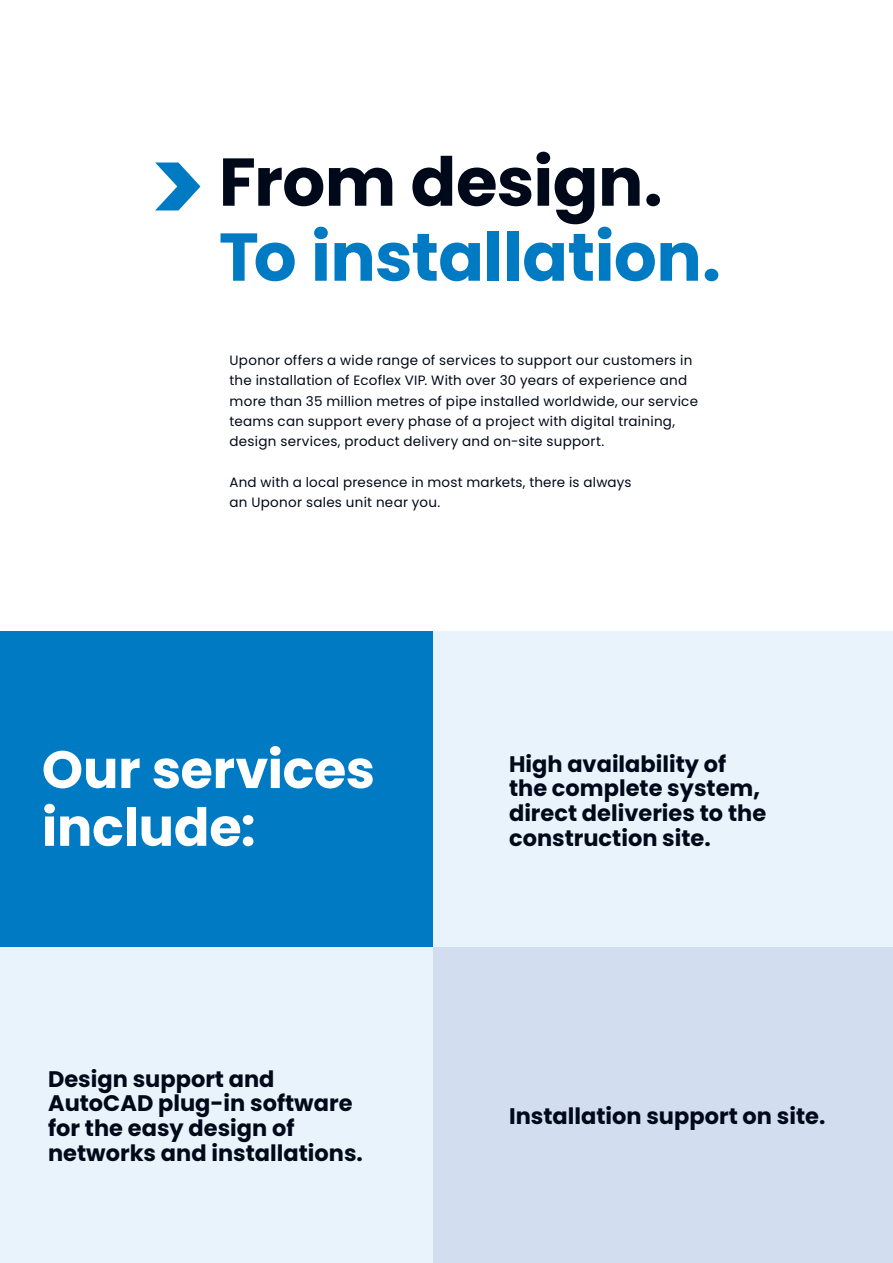
<style>
.page{position:relative;width:893px;height:1263px;background:#fff}
.page>*{position:absolute;margin:0;border:0;box-sizing:border-box;transform-origin:0 0}
.t1{font:700 67.5px "Poppins";letter-spacing:-.01em;color:#007bc3}
.t2{font:700 67.5px "Poppins";letter-spacing:-.01em;color:#000919}
.t3{font:700 52.5px/57.8px "Poppins";letter-spacing:-.005em;color:#fff}
.t4{font:700 22.5px/24.8px "Poppins";color:#000919}
.t5{font:13.5px/20.2px "Poppins";letter-spacing:.02em;color:#000919}
</style>
<div class="page">
<div style="left:432px;top:947px;width:461px;height:316px;background:#d2deef"></div>
<div style="left:432px;top:631px;width:461px;height:316px;background:#e8f3fb"></div>
<div style="left:0;top:947px;width:432px;height:316px;background:#e8f3fb"></div>
<div style="left:0;top:631px;width:433px;height:316px;background:#007bc3"></div>
<svg style="left:155px;top:162px;width:45px;height:48px"></svg>
<h1 class="t2" style="left:219px;top:143px;width:445px">From design.</h1>
<h1 class="t1" style="left:219px;top:218px;width:504px">To installation.</h1>
<p class="t5" style="left:230px;top:350px;width:470px">Uponor offers a wide range of services to support our customers in the installation of Ecoflex VIP. With over 30 years of experience and more than 35 million metres of pipe installed worldwide, our service teams can support every phase of a project with digital training, design services, product delivery and on-site support.</p>
<p class="t5" style="left:230px;top:472px;width:404px">And with a local presence in most markets, there is always an Uponor sales unit near you.</p>
<h2 class="t3" style="left:42px;top:741px;width:335px">Our services include:</h2>
<h3 class="t4" style="left:48px;top:1066px;width:316px">Design support and<br>AutoCAD plug-in software for the easy design of networks and installations.</h3>
<h3 class="t4" style="left:509px;top:751px;width:259px">High availability of the complete system, direct deliveries to the construction site.</h3>
<h3 class="t4" style="left:509px;top:1103px;width:318px">Installation support on site.</h3>
</div>
